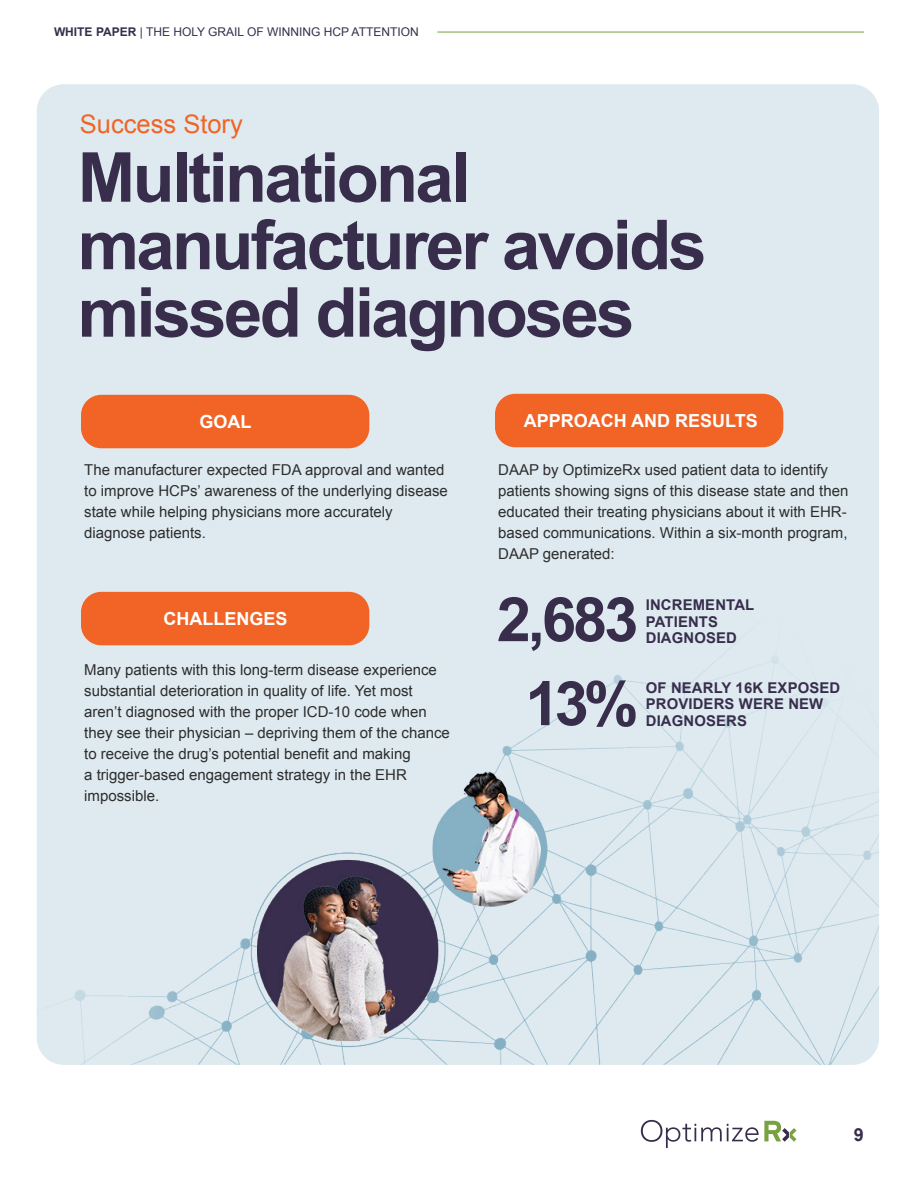
<style>
.page{position:relative;width:918px;height:1188px;background:#fff}
.page>*{position:absolute;margin:0;border:0;box-sizing:border-box;transform-origin:0 0}
.t1{font:700 69px/67.5px "Arial";letter-spacing:-.04em;color:#382e4c}
.t2{font:700 61.5px "Arial";color:#382e4c}
.t3{font:25.5px "Arial";color:#f16426}
.t4{font:700 18px "Arial";color:#fff}
.t5{font:700 18px "Arial";color:#382e4c}
.t6{font:15px/21px "Arial";color:#2d2d2d}
.t7{font:700 14.85px/16.5px "Arial";letter-spacing:.01em;color:#382e4c}
.t8{font:12px "Arial";color:#382e4c}
.s1{font-weight:700}
</style>
<div class="page">
<svg style="left:641px;top:1120px;width:155px;height:28px"></svg>
<hr style="left:437px;top:32px;width:427px;height:1px;background:#78a240">
<div style="left:37px;top:84px;width:842px;height:981px;background:#deeaf0;border-radius:27px"></div>
<img style="left:37px;top:446px;width:842px;height:619px">
<div style="left:81px;top:395px;width:288px;height:53px;background:#f16426;border-radius:20px"></div>
<div style="left:81px;top:592px;width:288px;height:53px;background:#f16426;border-radius:20px"></div>
<div style="left:495px;top:394px;width:288px;height:53px;background:#f16426;border-radius:20px"></div>
<img style="left:147px;top:750px;width:435px;height:315px">
<p class="t8" style="left:54px;top:24px;width:366px"><span class="s1">WHITE PAPER</span> | THE HOLY GRAIL OF WINNING HCP ATTENTION</p>
<p class="t3" style="left:80px;top:107px;width:164px">Success Story</p>
<p class="t1" style="left:78px;top:146px;width:631px">Multinational manufacturer avoids missed diagnoses</p>
<p class="t4" style="left:200px;top:410px;width:54px">GOAL</p>
<p class="t6" style="left:84px;top:460px;width:365px">The manufacturer expected FDA approval and wanted to improve HCPs’ awareness of the underlying disease state while helping physicians more accurately diagnose patients.</p>
<p class="t4" style="left:163px;top:607px;width:126px">CHALLENGES</p>
<p class="t6" style="left:84px;top:659px;width:367px">Many patients with this long-term disease experience substantial deterioration in quality of life. Yet most aren’t diagnosed with the proper ICD-10 code when they see their physician – depriving them of the chance to receive the drug’s potential benefit and making<br>a trigger-based engagement strategy in the EHR impossible.</p>
<p class="t4" style="left:524px;top:409px;width:236px">APPROACH AND RESULTS</p>
<p class="t6" style="left:498px;top:460px;width:352px">DAAP by OptimizeRx used patient data to identify patients showing signs of this disease state and then educated their treating physicians about it with EHR&shy;based communications. Within a six-month program, DAAP generated:</p>
<p class="t2" style="left:497px;top:579px;width:143px">2,683</p>
<p class="t2" style="left:525px;top:663px;width:115px">13%</p>
<p class="t7" style="left:646px;top:597px;width:110px">INCREMENTAL<br>PATIENTS<br>DIAGNOSED</p>
<p class="t7" style="left:646px;top:680px;width:196px">OF NEARLY 16K EXPOSED<br>PROVIDERS WERE NEW<br>DIAGNOSERS</p>
<p class="t5" style="left:854px;top:1122px;width:12px">9</p>
</div>
